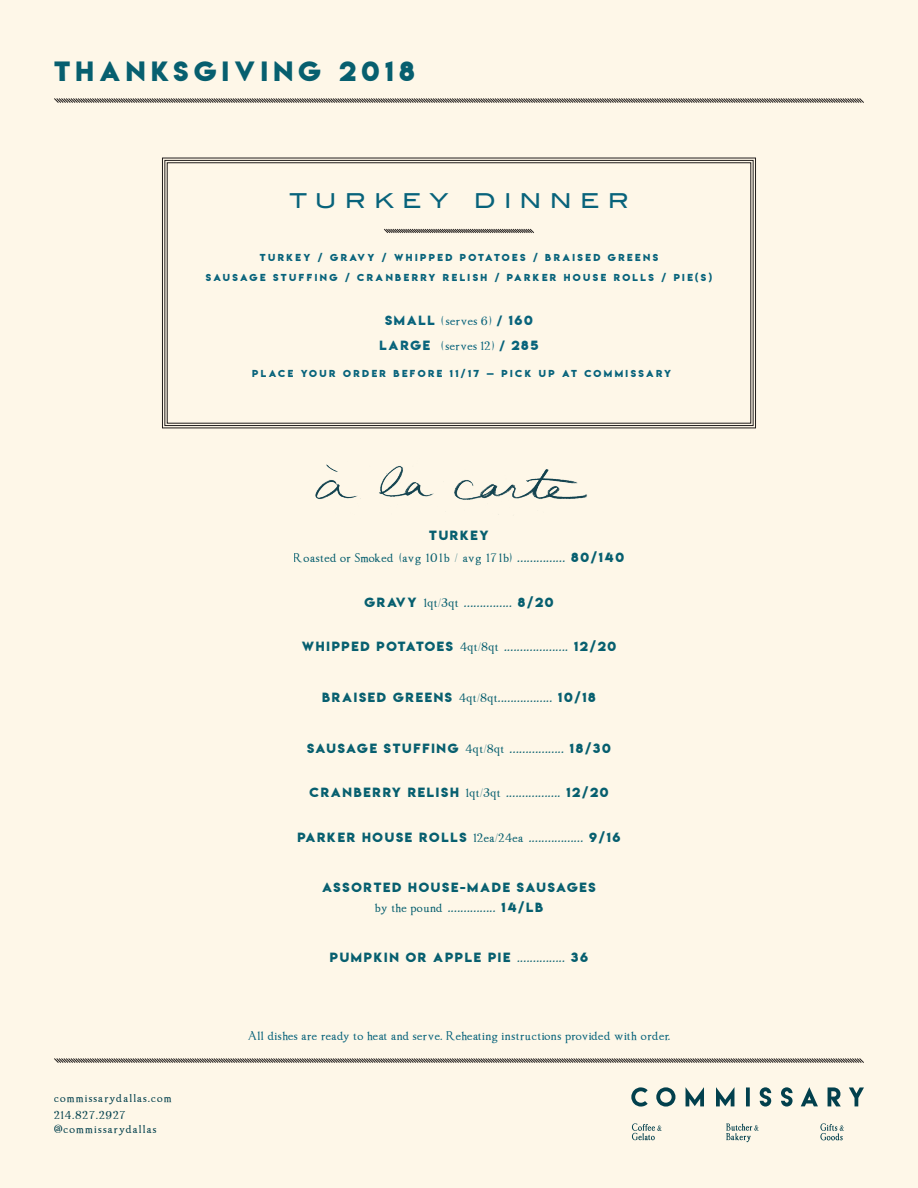
<style>
.page{position:relative;width:918px;height:1188px;background:#fef7e8}
.page>*{position:absolute;margin:0;border:0;box-sizing:border-box;transform-origin:0 0}
.t1{font:24.75px "Lemon Milkbold";letter-spacing:.22em;color:#08637b}
.t2{font:500 20.7px "Blair ITC";letter-spacing:.4em;color:#08637b}
.t3{font:12.6px "Imperator";color:#08637b}
.t4{font:11.85px "Lemon Milkbold";letter-spacing:.145em;color:#08637b}
.t5{font:10.65px "Imperator";letter-spacing:.05em;color:#08637b}
.t6{font:10.05px/17.1px "Imperator";letter-spacing:.12em;color:#034355}
.t7{font:9px/19.4px "Lemon Milkbold";letter-spacing:.27em;color:#08637b;text-align:center}
.s1{font-family:"Lemon Milkbold";font-size:11.85px}
.s2{font-family:"Lemon Milkbold";font-size:10.5px}
.s3{font-size:12.6px}
.s4{font-size:10.65px}
.s5{font-family:"Imperator";font-size:10.65px}
.s6{font-family:"Imperator";font-size:12.6px}
</style>
<div class="page">
<svg style="left:54px;top:98px;width:810px;height:5px;background:#928c84"></svg>
<svg style="left:54px;top:1058px;width:810px;height:5px;background:#928c84"></svg>
<svg style="left:631px;top:1087px;width:233px;height:20px"></svg>
<svg style="left:726px;top:1123px;width:33px;height:19px"></svg>
<svg style="left:820px;top:1123px;width:24px;height:17px"></svg>
<svg style="left:632px;top:1123px;width:30px;height:17px"></svg>
<svg style="left:162px;top:157px;width:594px;height:272px"></svg>
<div style="left:164px;top:160px;width:590px;height:266px;border:1px solid #231f20"></div>
<div style="left:167px;top:162px;width:584px;height:262px;border:1px solid #231f20"></div>
<img style="left:315px;top:464px;width:273px;height:51px">
<svg style="left:383px;top:228px;width:152px;height:6px"></svg>
<h1 class="t1" style="left:54px;top:54px;width:362px">THANKSGIVING 2018</h1>
<p class="t2" style="left:289px;top:188px;width:341px">TURKEY DINNER</p>
<p class="t7" style="left:206px;top:248px;width:508px">TURKEY / GRAVY / WHIPPED POTATOES / BRAISED GREENS<br>SAUSAGE STUFFING / CRANBERRY RELISH / PARKER HOUSE ROLLS / PIE(S)</p>
<p class="t5" style="left:385px;top:316px;width:149px"><span class="s1">SMALL</span> (serves 6) <span class="s2">/</span> <span class="s1">160</span></p>
<p class="t5" style="left:380px;top:341px;width:160px"><span class="s1">LARGE</span> (serves 12) <span class="s2">/</span> <span class="s1">285</span></p>
<p class="t7" style="left:252px;top:364px;width:420px">PLACE YOUR ORDER BEFORE 11/17 — PICK UP AT COMMISSARY</p>
<p class="t4" style="left:429px;top:527px;width:61px">TURKEY</p>
<p class="t5" style="left:294px;top:553px;width:332px">Roasted or Smoked (avg 10 lb / avg 17 lb) <span class="s3">...............</span> <span class="s1">80/140</span></p>
<p class="t3" style="left:364px;top:596px;width:191px"><span class="s1">GRAVY</span> <span class="s4">1qt/3qt</span> ............... <span class="s1">8/20</span></p>
<p class="t4" style="left:302px;top:638px;width:316px">WHIPPED POTATOES <span class="s5">4qt/8qt</span> <span class="s6">....................</span> 12/20</p>
<p class="t4" style="left:322px;top:689px;width:275px">BRAISED GREENS <span class="s5">4qt/8qt</span><span class="s6">.................</span> 10/18</p>
<p class="t4" style="left:307px;top:739px;width:305px">SAUSAGE STUFFING <span class="s5">4qt/8qt</span> <span class="s6">.................</span> 18/30</p>
<p class="t4" style="left:309px;top:784px;width:301px">CRANBERRY RELISH <span class="s5">1qt/3qt</span> <span class="s6">.................</span> 12/20</p>
<p class="t4" style="left:297px;top:829px;width:325px">PARKER HOUSE ROLLS <span class="s5">12ea/24ea</span> <span class="s6">.................</span> 9/16</p>
<p class="t4" style="left:322px;top:879px;width:275px">ASSORTED HOUSE-MADE SAUSAGES</p>
<p class="t3" style="left:375px;top:901px;width:170px"><span class="s4">by the pound</span> ............... <span class="s1">14/LB</span></p>
<p class="t4" style="left:330px;top:949px;width:260px">PUMPKIN OR APPLE PIE <span class="s6">...............</span> 36</p>
<p class="t6" style="left:54px;top:1090px;width:119px">commissarydallas.com<br>214.827.2927</p>
<p class="t6" style="left:54px;top:1122px;width:104px">@commissarydallas</p>
<p class="t5" style="left:248px;top:1031px;width:424px">All dishes are ready to heat and serve. Reheating instructions provided with order.</p>
</div>
